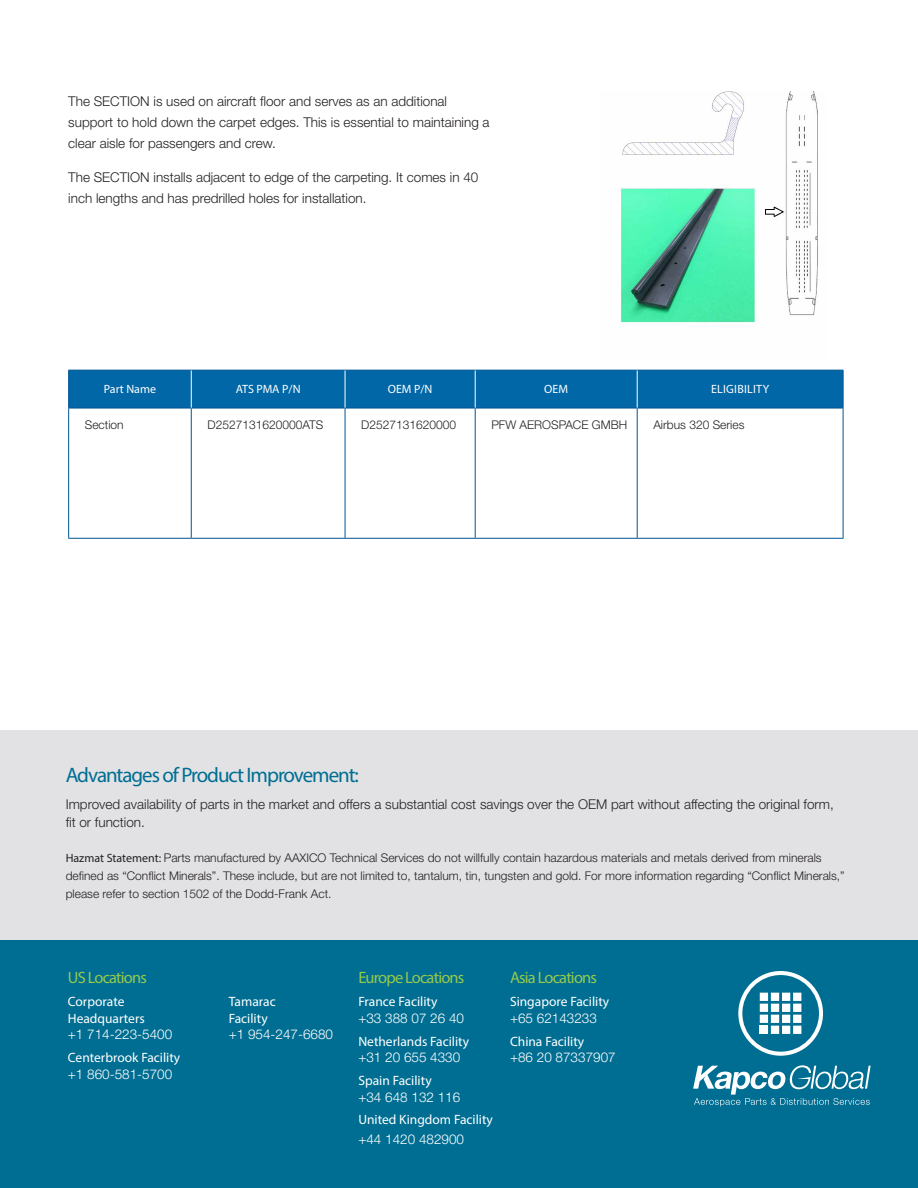
<style>
.page{position:relative;width:918px;height:1188px;background:#fff}
.page>*{position:absolute;margin:0;border:0;box-sizing:border-box;transform-origin:0 0}
.Insides_-_Sub_Header{font:21px "Myriad Pro";letter-spacing:-.05em;color:#006e92}
.Contacts_Headers{font:16.5px "Myriad Pro";letter-spacing:-.05em;color:#93c94c}
.t1{font:300 13.5px/21px "Helvetica Neue LT Std";color:#231f20}
.Contacts{font:13.5px/16.5px "Myriad Pro";color:#fff}
.t2{font:300 12px/18px "Helvetica Neue LT Std";color:#231f20}
.t3{font:12px "Myriad Pro";color:#fff}
.t4{font:12px "Myriad Pro";letter-spacing:.02em;color:#fff}
.s1{font-family:"Myriad Pro";font-weight:400}
.s2{font-family:"Helvetica Neue LT Std";font-weight:300}
</style>
<div class="page">
<div style="left:0;top:940px;width:918px;height:248px;background:#006e92"></div>
<svg style="left:693px;top:971px;width:178px;height:136px"></svg>
<div style="left:0;top:730px;width:918px;height:210px;background:#e2e2e4"></div>
<div style="left:69px;top:371px;width:774px;height:37px;background:#0167a7"></div>
<hr style="left:68px;top:370px;width:123px;height:1px;background:#005594">
<hr style="left:68px;top:371px;width:1px;height:37px;background:#005594">
<hr style="left:191px;top:370px;width:154px;height:1px;background:#005594">
<hr style="left:345px;top:370px;width:130px;height:1px;background:#005594">
<hr style="left:475px;top:370px;width:162px;height:1px;background:#005594">
<hr style="left:637px;top:370px;width:206px;height:1px;background:#005594">
<hr style="left:843px;top:371px;width:1px;height:37px;background:#005594">
<hr style="left:68px;top:408px;width:123px;height:1px;background:#005594">
<hr style="left:68px;top:408px;width:1px;height:130px;background:#005594">
<hr style="left:191px;top:408px;width:154px;height:1px;background:#005594">
<hr style="left:191px;top:408px;width:1px;height:130px;background:#005594">
<hr style="left:345px;top:408px;width:130px;height:1px;background:#005594">
<hr style="left:345px;top:408px;width:1px;height:130px;background:#005594">
<hr style="left:475px;top:408px;width:162px;height:1px;background:#005594">
<hr style="left:475px;top:408px;width:1px;height:130px;background:#005594">
<hr style="left:637px;top:408px;width:206px;height:1px;background:#005594">
<hr style="left:637px;top:408px;width:1px;height:130px;background:#005594">
<hr style="left:843px;top:408px;width:1px;height:130px;background:#005594">
<hr style="left:68px;top:538px;width:123px;height:1px;background:#005594">
<hr style="left:191px;top:538px;width:154px;height:1px;background:#005594">
<hr style="left:345px;top:538px;width:130px;height:1px;background:#005594">
<hr style="left:475px;top:538px;width:162px;height:1px;background:#005594">
<hr style="left:637px;top:538px;width:206px;height:1px;background:#005594">
<hr style="left:191px;top:371px;width:1px;height:37px;background:#fff">
<hr style="left:345px;top:371px;width:1px;height:37px;background:#fff">
<hr style="left:475px;top:371px;width:1px;height:37px;background:#fff">
<hr style="left:637px;top:371px;width:1px;height:37px;background:#fff">
<img style="left:620px;top:91px;width:198px;height:232px">
<p class="t1" style="left:68px;top:91px;width:423px">The SECTION is used on aircraft floor and serves as an additional support to hold down the carpet edges. This is essential to maintaining a clear aisle for passengers and crew.</p>
<p class="t1" style="left:68px;top:166px;width:412px">The SECTION installs adjacent to edge of the carpeting. It comes in 40 inch lengths and has predrilled holes for installation.</p>
<p class="t3" style="left:104px;top:382px;width:54px">Part Name</p>
<p class="t3" style="left:236px;top:382px;width:66px">ATS PMA P/N</p>
<p class="t3" style="left:388px;top:382px;width:46px">OEM P/N</p>
<p class="t3" style="left:544px;top:382px;width:25px">OEM</p>
<p class="t4" style="left:711px;top:382px;width:60px">ELIGIBILITY</p>
<p class="t2" style="left:85px;top:416px;width:40px">Section</p>
<p class="t2" style="left:207px;top:416px;width:117px">D2527131620000ATS</p>
<p class="t2" style="left:361px;top:416px;width:96px">D2527131620000</p>
<p class="t2" style="left:491px;top:416px;width:137px">PFW AEROSPACE GMBH</p>
<p class="t2" style="left:653px;top:416px;width:93px">Airbus 320 Series</p>
<p class="Insides_-_Sub_Header" style="left:66px;top:762px;width:295px">Advantages of Product Improvement:</p>
<p class="t1" style="left:66px;top:795px;width:770px;line-height:18px">Improved availability of parts in the market and offers a substantial cost savings over the OEM part without affecting the original form, fit or function.</p>
<p class="t2" style="left:66px;top:849px;width:781px"><span class="s1">Hazmat Statement:</span> Parts manufactured by AAXICO Technical Services do not willfully contain hazardous materials and metals derived from minerals defined as “Conflict Minerals”. These include, but are not limited to, tantalum, tin, tungsten and gold. For more information regarding “Conflict Minerals,” please refer to section 1502 of the Dodd-Frank Act.</p>
<p class="Contacts_Headers" style="left:68px;top:968px;width:81px">US Locations</p>
<p class="Contacts" style="left:68px;top:993px;width:106px">Corporate<br>Headquarters<br><span class="s2">+1 714-223-5400</span></p>
<p class="Contacts" style="left:68px;top:1049px;width:114px">Centerbrook Facility <span class="s2">+1 860-581-5700</span></p>
<p class="Contacts" style="left:229px;top:993px;width:106px">Tamarac<br>Facility<br><span class="s2">+1 954-247-6680</span></p>
<p class="Contacts_Headers" style="left:358px;top:968px;width:108px">Europe Locations</p>
<p class="Contacts" style="left:358px;top:993px;width:107px">France Facility<br><span class="s2">+33 388 07 26 40</span></p>
<p class="Contacts" style="left:358px;top:1033px;width:112px">Netherlands Facility <span class="s2">+31 20 655 4330</span></p>
<p class="Contacts" style="left:358px;top:1072px;width:103px">Spain Facility<br><span class="s2">+34 648 132 116</span></p>
<p class="Contacts" style="left:358px;top:1110px;width:136px;line-height:19.5px">United Kingdom Facility <span class="s2">+44 1420 482900</span></p>
<p class="Contacts_Headers" style="left:510px;top:968px;width:89px">Asia Locations</p>
<p class="Contacts" style="left:510px;top:993px;width:101px">Singapore Facility <span class="s2">+65 62143233</span></p>
<p class="Contacts" style="left:510px;top:1033px;width:107px">China Facility<br><span class="s2">+86 20 87337907</span></p>
</div>
